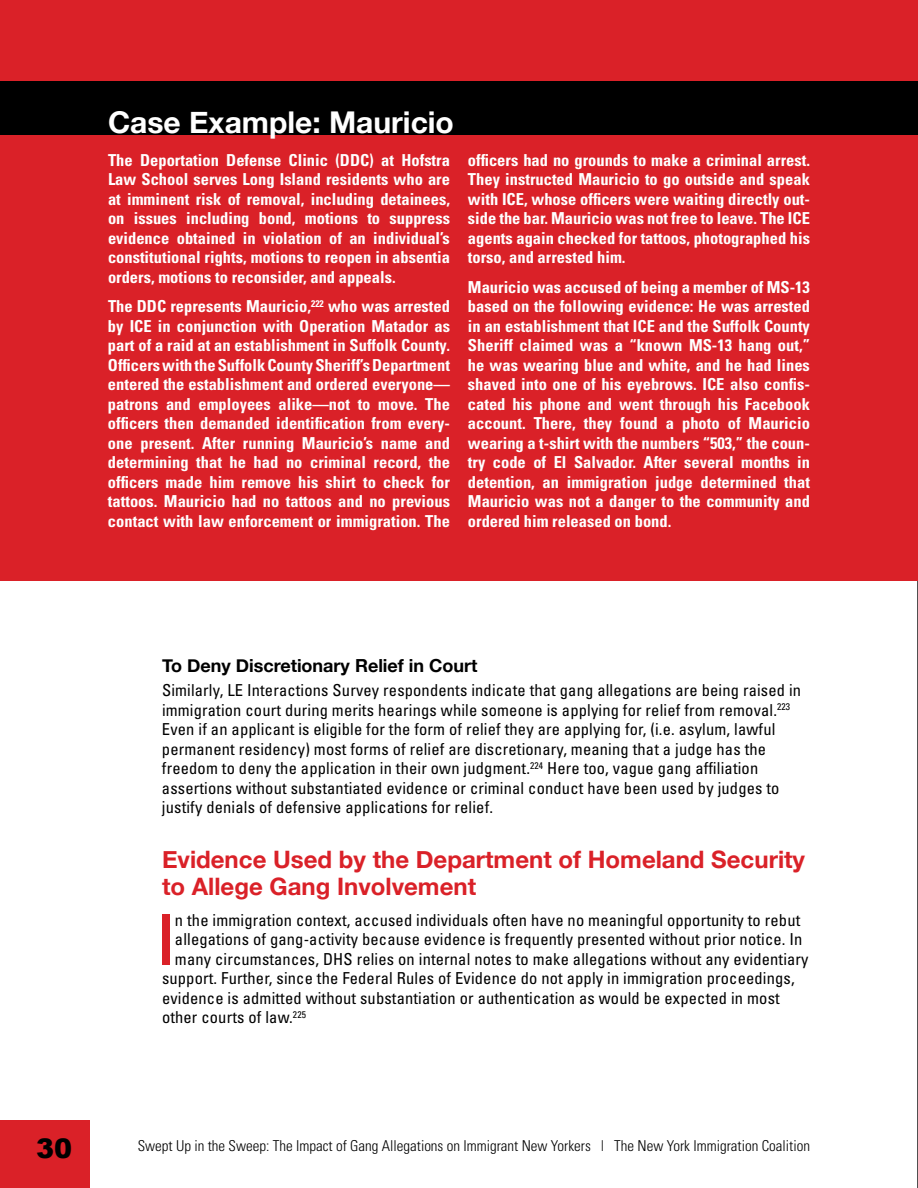
<style>
.page{position:relative;width:918px;height:1188px;background:#fff}
.page>*{position:absolute;margin:0;border:0;box-sizing:border-box;transform-origin:0 0}
.t1{font:ultra-condensed 70.5px "Univers";color:#da2128}
.t2{font:700 30px "Helvetica Neue";color:#fff}
.t3{font:900 27px "Arial";color:#000}
.t4{font:700 24px/27px "Helvetica Neue";color:#da2128}
.t5{font:700 18px "Helvetica Neue";color:#000}
.t6{font:700 condensed 16.5px/19.5px "Univers";color:#fff;text-align:justify}
.t7{font:condensed 16.5px/19.5px "Univers";letter-spacing:.01em;color:#000}
.t8{font:300 condensed 15px "Univers";color:#000}
</style>
<div class="page">
<div style="left:0;top:1120px;width:90px;height:68px;background:#da2128"></div>
<div style="left:0;top:0;width:918px;height:580px;background:#da2128"></div>
<div style="left:0;top:81px;width:918px;height:54px;background:#000"></div>
<h2 class="t2" style="left:108px;top:99px;width:347px">Case Example: Mauricio</h2>
<p class="t6" style="left:108px;top:150px;width:344px">The Deportation Defense Clinic (DDC) at Hofstra Law School serves Long Island residents who are at imminent risk of removal, including detainees, on issues including bond, motions to suppress evidence obtained in violation of an individual’s constitutional rights, motions to reopen in absentia orders, motions to reconsider, and appeals.</p>
<p class="t6" style="left:108px;top:296px;width:344px">The DDC represents Mauricio,<sup>222</sup> who was arrested by ICE in conjunction with Operation Matador as part of a raid at an establishment in Suffolk County.<br>Officers with the Suffolk County Sheriff’s Department entered the establishment and ordered everyone— patrons and employees alike—not to move. The officers then demanded identification from every&shy;one present. After running Mauricio’s name and determining that he had no criminal record, the officers made him remove his shirt to check for tattoos. Mauricio had no tattoos and no previous contact with law enforcement or immigration. The</p>
<p class="t6" style="left:468px;top:150px;width:344px">officers had no grounds to make a criminal arrest.<br>They instructed Mauricio to go outside and speak with ICE, whose officers were waiting directly out&shy;side the bar. Mauricio was not free to leave. The ICE agents again checked for tattoos, photographed his torso, and arrested him.</p>
<p class="t6" style="left:468px;top:277px;width:344px">Mauricio was accused of being a member of MS-13 based on the following evidence: He was arrested in an establishment that ICE and the Suffolk County Sheriff claimed was a “known MS-13 hang out,” he was wearing blue and white, and he had lines shaved into one of his eyebrows. ICE also confis&shy;cated his phone and went through his Facebook account. There, they found a photo of Mauricio wearing a t-shirt with the numbers “503,” the coun&shy;try code of El Salvador. After several months in detention, an immigration judge determined that Mauricio was not a danger to the community and ordered him released on bond.</p>
<p class="t5" style="left:162px;top:652px;width:317px">To Deny Discretionary Relief in Court</p>
<p class="t7" style="left:162px;top:680px;width:641px">Similarly, LE Interactions Survey respondents indicate that gang allegations are being raised in immigration court during merits hearings while someone is applying for relief from removal.<sup>223<br></sup>Even if an applicant is eligible for the form of relief they are applying for, (i.e. asylum, lawful permanent residency) most forms of relief are discretionary, meaning that a judge has the freedom to deny the application in their own judgment.<sup>224</sup> Here too, vague gang affiliation assertions without substantiated evidence or criminal conduct have been used by judges to justify denials of defensive applications for relief.</p>
<h3 class="t4" style="left:162px;top:847px;width:645px">Evidence Used by the Department of Homeland Security to Allege Gang Involvement</h3>
<h1 class="t1" style="left:160px;top:900px;width:13px">I</h1>
<p class="t7" style="left:175px;top:910px;width:627px">n the immigration context, accused individuals often have no meaningful opportunity to rebut</p>
<p class="t7" style="left:175px;top:929px;width:629px">allegations of gang-activity because evidence is frequently presented without prior notice. In</p>
<p class="t7" style="left:175px;top:949px;width:635px">many circumstances, DHS relies on internal notes to make allegations without any evidentiary</p>
<p class="t7" style="left:162px;top:968px;width:634px">support. Further, since the Federal Rules of Evidence do not apply in immigration proceedings,</p>
<p class="t7" style="left:162px;top:988px;width:619px">evidence is admitted without substantiation or authentication as would be expected in most</p>
<p class="t7" style="left:162px;top:1007px;width:145px">other courts of law.<sup>225</sup></p>
<h3 class="t3" style="left:36px;top:1129px;width:38px">30</h3>
<p class="t8" style="left:138px;top:1137px;width:674px">Swept Up in the Sweep: The Impact of Gang Allegations on Immigrant New Yorkers | The New York Immigration Coalition</p>
</div>
